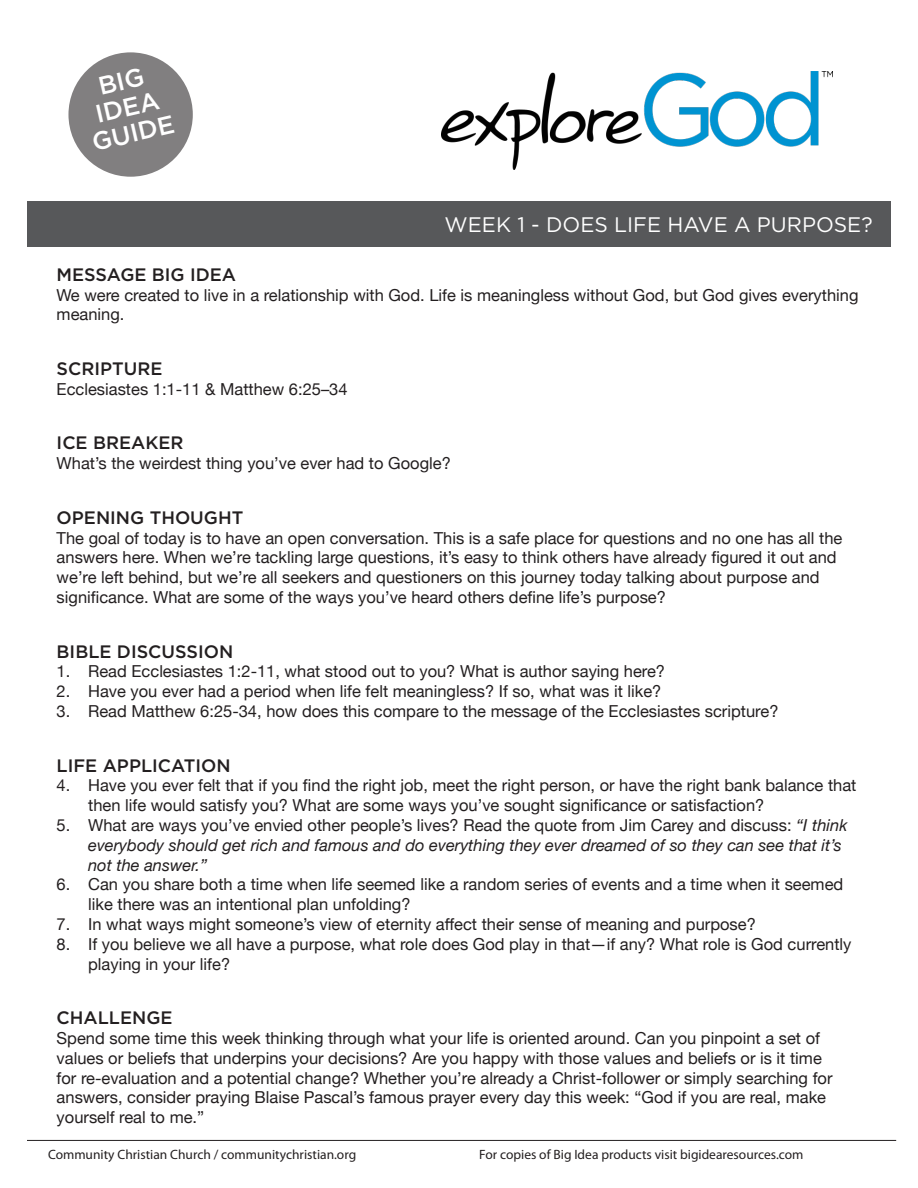
<style>
.page{position:relative;width:918px;height:1188px;background:#fff}
.page>*{position:absolute;margin:0;border:0;box-sizing:border-box;transform-origin:0 0}
.t1{font:500 25.35px/26.5px "Gotham";color:#fff;text-align:center}
.Title_medium{font:21px "Gotham";color:#fff}
.Title_medium-2{font:500 18px "Gotham";color:#231f20}
.Questions{font:16.5px/19.8px "Helvetica Neue";color:#231f20}
.Questions-2{font:italic 16.5px/19.8px "Helvetica Neue";color:#231f20}
.t2{font:13.5px "Myriad Pro";color:#231f20}
.s1{font-style:normal}
</style>
<div class="page">
<hr style="left:27px;top:1140px;width:869px;height:1px;background:#231f20">
<div style="left:27px;top:201px;width:864px;height:46px;background:#57585a"></div>
<div style="left:68px;top:52px;width:125px;height:125px;background:#817f80;border-radius:50%"></div>
<img style="left:442px;top:71px;width:391px;height:98px">
<h1 class="t1" style="left:77px;top:77px;width:85px;rotate:-13deg">BIG<br>IDEA<br>GUIDE</h1>
<p class="Title_medium" style="left:445px;top:211px;width:429px">WEEK 1 - DOES LIFE HAVE A PURPOSE?</p>
<p class="Title_medium-2" style="left:57px;top:263px;width:181px">MESSAGE BIG IDEA</p>
<p class="Questions" style="left:57px;top:286px;width:803px">We were created to live in a relationship with God. Life is meaningless without God, but God gives everything meaning.</p>
<p class="Title_medium-2" style="left:57px;top:357px;width:107px">SCRIPTURE</p>
<p class="Questions" style="left:57px;top:380px;width:292px">Ecclesiastes 1:1-11 &amp; Matthew 6:25–34</p>
<p class="Title_medium-2" style="left:57px;top:431px;width:128px">ICE BREAKER</p>
<p class="Questions" style="left:57px;top:454px;width:396px">What’s the weirdest thing you’ve ever had to Google?</p>
<p class="Title_medium-2" style="left:57px;top:506px;width:188px">OPENING THOUGHT</p>
<p class="Questions" style="left:57px;top:529px;width:787px">The goal of today is to have an open conversation. This is a safe place for questions and no one has all the answers here. When we’re tackling large questions, it’s easy to think others have already figured it out and we’re left behind, but we’re all seekers and questioners on this journey today talking about purpose and significance. What are some of the ways you’ve heard others define life’s purpose?</p>
<p class="Title_medium-2" style="left:57px;top:639px;width:178px">BIBLE DISCUSSION</p>
<p class="Questions" style="left:57px;top:663px;width:610px">1. Read Ecclesiastes 1:2-11, what stood out to you? What is author saying here?</p>
<p class="Questions" style="left:57px;top:682px;width:606px">2. Have you ever had a period when life felt meaningless? If so, what was it like?</p>
<p class="Questions" style="left:57px;top:702px;width:723px">3. Read Matthew 6:25-34, how does this compare to the message of the Ecclesiastes scripture?</p>
<p class="Title_medium-2" style="left:57px;top:753px;width:176px">LIFE APPLICATION</p>
<p class="Questions" style="left:88px;top:777px;width:770px;text-indent:-32px">4. Have you ever felt that if you find the right job, meet the right person, or have the right bank balance that then life would satisfy you? What are some ways you’ve sought significance or satisfaction?</p>
<p class="Questions-2" style="left:88px;top:816px;width:761px;text-indent:-32px"><span class="s1">5. What are ways you’ve envied other people’s lives? Read the quote from Jim Carey and discuss:</span> “I think everybody should get rich and famous and do everything they ever dreamed of so they can see that it’s not the answer.”</p>
<p class="Questions" style="left:88px;top:876px;width:757px;text-indent:-32px">6. Can you share both a time when life seemed like a random series of events and a time when it seemed like there was an intentional plan unfolding?</p>
<p class="Questions" style="left:57px;top:915px;width:701px">7. In what ways might someone’s view of eternity affect their sense of meaning and purpose?</p>
<p class="Questions" style="left:88px;top:935px;width:765px;text-indent:-32px">8. If you believe we all have a purpose, what role does God play in that—if any? What role is God currently playing in your life?</p>
<p class="Title_medium-2" style="left:57px;top:1006px;width:117px">CHALLENGE</p>
<p class="Questions" style="left:57px;top:1029px;width:777px">Spend some time this week thinking through what your life is oriented around. Can you pinpoint a set of values or beliefs that underpins your decisions? Are you happy with those values and beliefs or is it time for re-evaluation and a potential change? Whether you’re already a Christ-follower or simply searching for answers, consider praying Blaise Pascal’s famous prayer every day this week: “God if you are real, make yourself real to me.”</p>
<p class="t2" style="left:48px;top:1146px;width:310px">Community Christian Church / communitychristian.org</p>
<p class="t2" style="left:479px;top:1146px;width:326px">For copies of Big Idea products visit bigidearesources.com</p>
</div>
